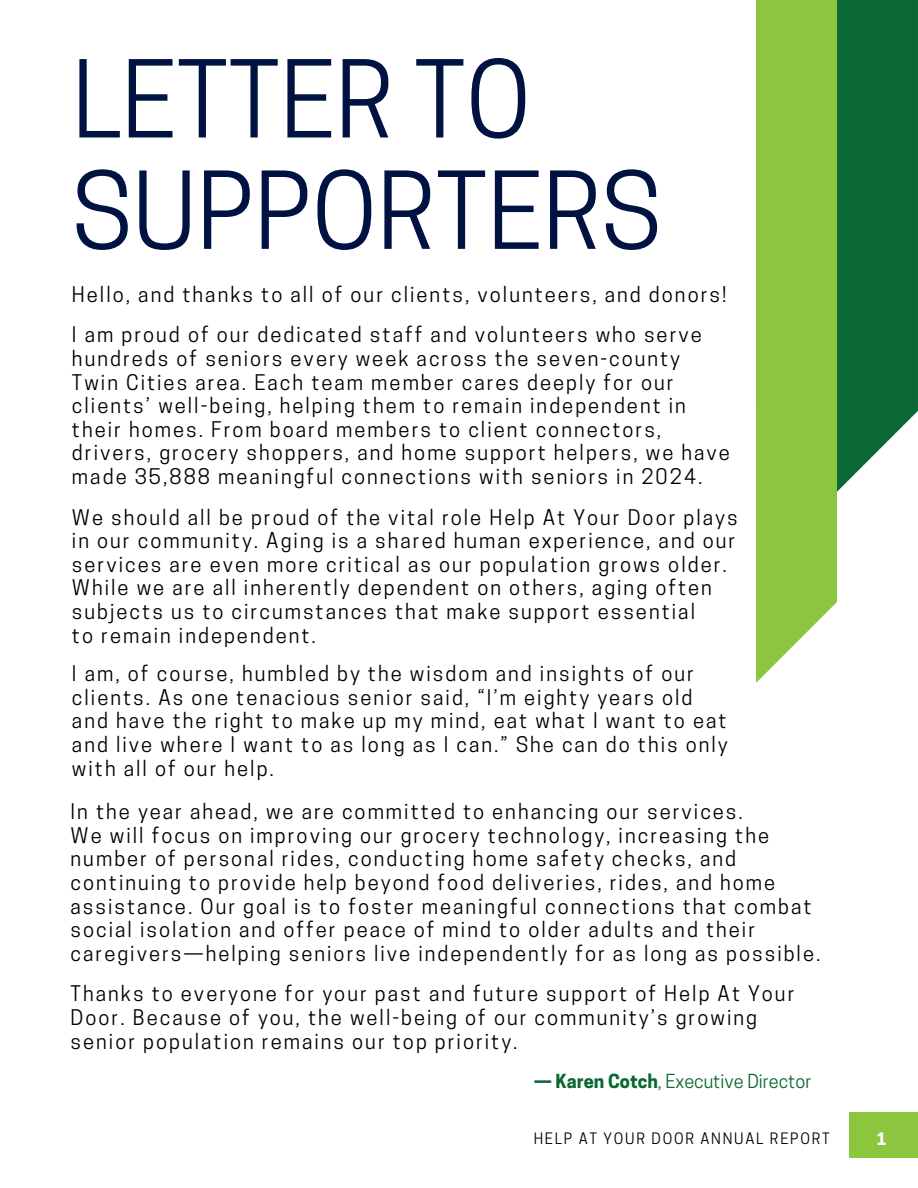
<style>
.page{position:relative;width:918px;height:1188px;background:#fff}
.page>*{position:absolute;margin:0;border:0;box-sizing:border-box;transform-origin:0 0}
.t1{font:100.5px/111.3px "Cooper Hewitt";color:#001242}
.t2{font:20.25px/23.7px "Cooper Hewitt";letter-spacing:.1em;color:#000}
.t3{font:18.15px "Cooper Hewitt";color:#0a6932}
.t4{font:700 16.35px "Cooper Hewitt";color:#fff}
.t5{font:14.85px "Cooper Hewitt";letter-spacing:.12em;color:#000}
.s1{font-weight:700}
</style>
<div class="page">
<div style="left:849px;top:1112px;width:69px;height:45px;background:#8cc63f"></div>
<svg style="left:837px;top:0;width:81px;height:492px;fill:#0a6932"></svg>
<div style="left:756px;top:0;width:81px;height:683px;background:#8cc63f"></div>
<h2 class="t1" style="left:72px;top:57px;width:591px">LETTER TO<br>SUPPORTERS</h2>
<h2 class="t2" style="left:72px;top:285px;width:656px">Hello, and thanks to all of our clients, volunteers, and donors!</h2>
<h2 class="t2" style="left:72px;top:325px;width:660px">I am proud of our dedicated staff and volunteers who serve hundreds of seniors every week across the seven-county Twin Cities area. Each team member cares deeply for our clients’ well-being, helping them to remain independent in their homes. From board members to client connectors, drivers, grocery shoppers, and home support helpers, we have made 35,888 meaningful connections with seniors in 2024.</h2>
<h2 class="t2" style="left:72px;top:508px;width:667px">We should all be proud of the vital role Help At Your Door plays in our community. Aging is a shared human experience, and our services are even more critical as our population grows older.<br>While we are all inherently dependent on others, aging often subjects us to circumstances that make support essential<br>to remain independent.</h2>
<h3 class="t2" style="left:72px;top:664px;width:657px">I am, of course, humbled by the wisdom and insights of our clients. As one tenacious senior said, “I’m eighty years old and have the right to make up my mind, eat what I want to eat and live where I want to as long as I can.” She can do this only with all of our help.</h3>
<p class="t2" style="left:71px;top:802px;width:751px">In the year ahead, we are committed to enhancing our services.<br>We will focus on improving our grocery technology, increasing the number of personal rides, conducting home safety checks, and continuing to provide help beyond food deliveries, rides, and home assistance. Our goal is to foster meaningful connections that combat social isolation and offer peace of mind to older adults and their caregivers—helping seniors live independently for as long as possible.</p>
<p class="t2" style="left:71px;top:985px;width:725px">Thanks to everyone for your past and future support of Help At Your<br>Door. Because of you, the well-being of our community’s growing senior population remains our top priority.</p>
<h1 class="t3" style="left:534px;top:1075px;width:279px"><span class="s1">— Karen Cotch</span>, Executive Director</h1>
<h2 class="t5" style="left:534px;top:1133px;width:298px">HELP AT YOUR DOOR ANNUAL REPORT</h2>
<h2 class="t4" style="left:877px;top:1133px;width:11px">1</h2>
</div>
